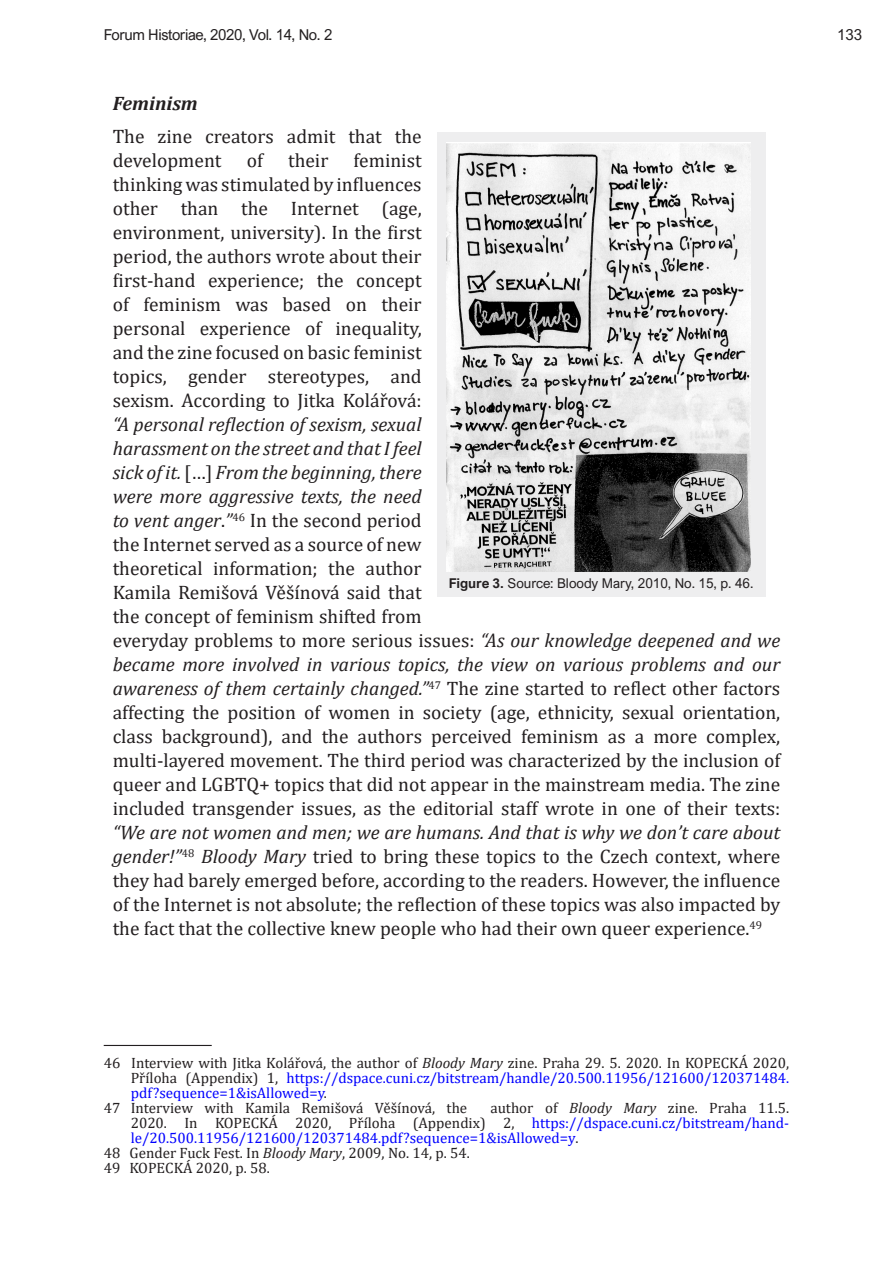
<style>
.page{position:relative;width:893px;height:1263px;background:#fff}
.page>*{position:absolute;margin:0;border:0;box-sizing:border-box;transform-origin:0 0}
.Odsek_Normal{font:19.5px/24px "Cambria";color:#231f20}
.Odsek_Normal-2{font:italic 700 19.5px "Cambria";color:#231f20}
.Text_poznámky_pod_či{font:15px/15px "Cambria";color:#00f;text-align:justify}
.Text_poznámky_pod_či-2{font:15px "Cambria";color:#231f20}
.t1{font:15px "Arial Nova";letter-spacing:-.025em;color:#231f20}
.Label{font:13.5px "Arial Nova";color:#231f20}
.s1{font-style:italic}
.s2{font-weight:700}
.s3{color:#231f20}
.s4{font-style:italic;color:#231f20}
</style>
<div class="page">
<hr style="left:104px;top:1045px;width:108px;height:1px;background:#231f20">
<div style="left:437px;top:132px;width:328px;height:464px;background:#eeeeef"></div>
<img style="left:446px;top:143px;width:305px;height:428px">
<p class="t1" style="left:104px;top:27px;width:230px">Forum Historiae, 2020, Vol. 14, No. 2</p>
<p class="t1" style="left:837px;top:27px;width:27px">133</p>
<p class="Odsek_Normal-2" style="left:113px;top:90px;width:87px">Feminism</p>
<p class="Odsek_Normal" style="left:113px;top:124px;width:310px">The zine creators admit that the development</p>
<p class="Odsek_Normal" style="left:113px;top:148px;width:669px;text-indent:241px">feminist<br>thinking was stimulated by influences<br>other than the Internet (age,<br>environment, university). In the first<br>period, the authors wrote about their<br>first-hand experience; the concept<br>of feminism was based on their<br>personal experience of inequality,<br>and the zine focused on basic feminist<br>topics, gender stereotypes, and<br>sexism. According to Jitka Kolářová:<br><span class="s1">“A personal reflection of sexism, sexual<br>harassment on the street and that I feel<br>sick of it.</span> […] <span class="s1">From the beginning, there<br>were more aggressive texts, the need<br>to vent anger</span>.<span class="s1">”</span><sup>46</sup> In the second period<br>the Internet served as a source of new<br>theoretical information; the author<br>Kamila Remišová Věšínová said that<br>the concept of feminism shifted from<br>everyday problems to more serious issues: <span class="s1">“As our knowledge deepened and we became more involved in various topics, the view on various problems and our awareness of them certainly changed.”</span><sup>47</sup> The zine started to reflect other factors affecting the position of women in society (age, ethnicity, sexual orientation, class background), and the authors perceived feminism as a more complex, multi-layered movement. The third period was characterized by the inclusion of queer and LGBTQ+ topics that did not appear in the mainstream media. The zine included transgender issues, as the editorial staff wrote in one of their texts: <span class="s1">“We are not women and men; we are humans. And that is why we don’t care about gender!”</span><sup>48</sup> <span class="s1">Bloody Mary</span> tried to bring these topics to the Czech context, where they had barely emerged before, according to the readers. However, the influence of the Internet is not absolute; the reflection of these topics was also impacted by the fact that the collective knew people who had their own queer experience.<sup>49</sup></p>
<p class="Odsek_Normal" style="left:247px;top:148px;width:18px">of</p>
<p class="Odsek_Normal" style="left:288px;top:148px;width:42px">their</p>
<p class="Label" style="left:449px;top:576px;width:306px"><span class="s2">Figure 3.</span> Source: Bloody Mary, 2010, No. 15, p. 46.</p>
<p class="Text_poznámky_pod_či" style="left:131px;top:1055px;width:660px;text-indent:-27px"><span class="s3">46 Interview with Jitka Kolářová, the author of</span> <span class="s4">Bloody Mary</span> <span class="s3">zine. Praha 29. 5. 2020. In KOPECKÁ 2020, Příloha (Appendix) 1,</span> https://dspace.cuni.cz/bitstream/handle/20.500.11956/121600/120371484. pdf?sequence=1&amp;isAllowed=y<span class="s3">.</span></p>
<p class="Text_poznámky_pod_či-2" style="left:104px;top:1099px;width:365px">47 Interview with Kamila Remišová Věšínová, the</p>
<p class="Text_poznámky_pod_či" style="left:131px;top:1100px;width:660px;text-indent:360px"><span class="s3">author of</span> <span class="s4">Bloody Mary</span> <span class="s3">zine. Praha 11.5.<br>2020. In KOPECKÁ 2020, Příloha (Appendix) 2,</span> https://dspace.cuni.cz/bitstream/hand&shy;le/20.500.11956/121600/120371484.pdf?sequence=1&amp;isAllowed=y<span class="s3">.</span></p>
<p class="Text_poznámky_pod_či-2" style="left:104px;top:1144px;width:368px">48 Gender Fuck Fest. In <span class="s1">Bloody Mary</span>, 2009, No. 14, p. 54.</p>
<p class="Text_poznámky_pod_či-2" style="left:104px;top:1159px;width:168px">49 KOPECKÁ 2020, p. 58.</p>
</div>
